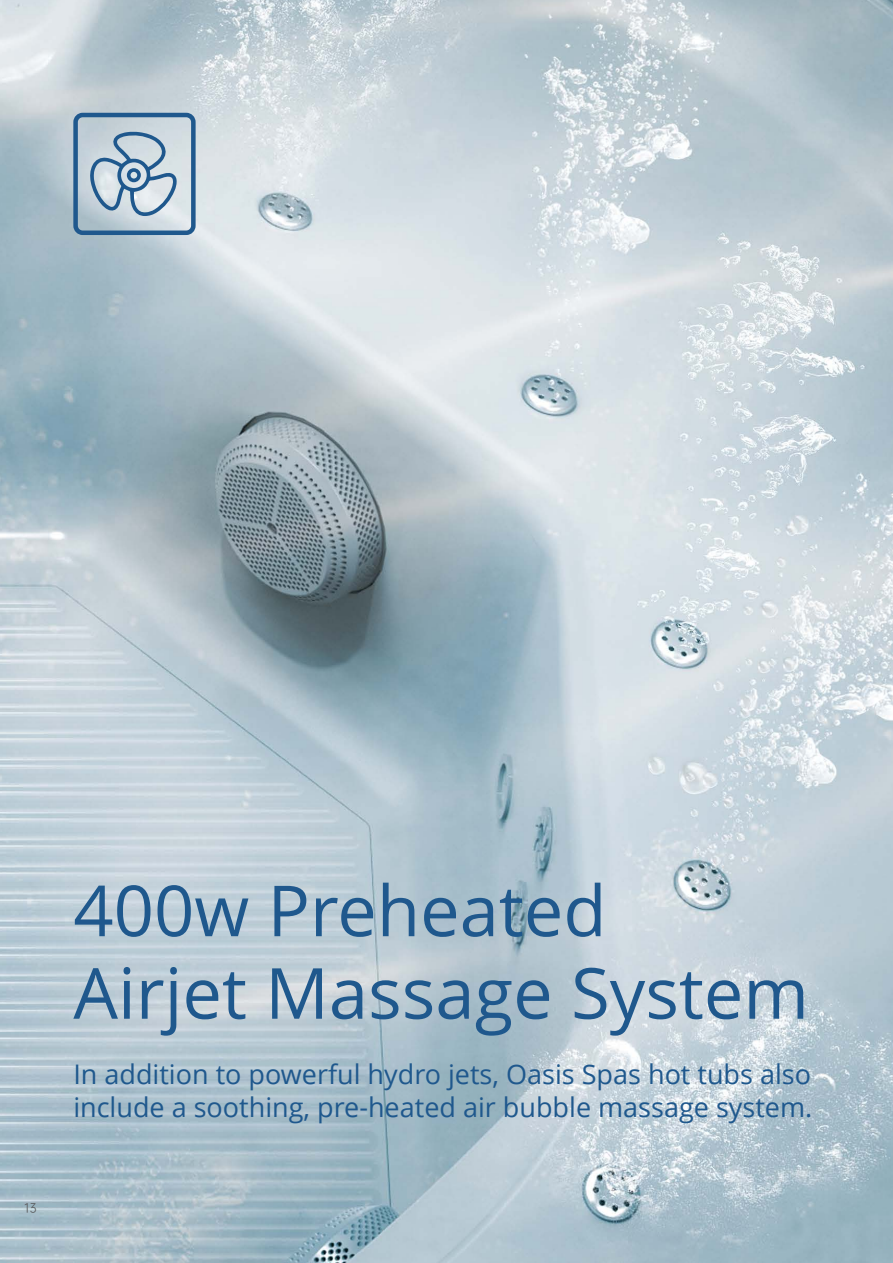
<style>
.page{position:relative;width:893px;height:1263px;background:#fff}
.page>*{position:absolute;margin:0;border:0;box-sizing:border-box;transform-origin:0 0}
.t1{font:70.5px "Open Sans";color:#1f588d}
.t2{font:27px/32.4px "Open Sans";color:#1f588d}
.t3{font:12px "OPPO Sans R";color:#57585a}
</style>
<div class="page">
<img style="left:0;top:0;width:893px;height:1263px">
<div style="left:73px;top:113px;width:123px;height:122px;border:4px solid #1f588d;border-radius:7px"></div>
<svg style="left:90px;top:132px;width:87px;height:84px;background:#acc0d0"></svg>
<p class="t3" style="left:24px;top:1198px;width:14px">13</p>
<p class="t1" style="left:73px;top:862px;width:535px">400w Preheated</p>
<p class="t1" style="left:73px;top:945px;width:737px">Airjet Massage System</p>
<p class="t2" style="left:73px;top:1057px;width:740px">In addition to powerful hydro jets, Oasis Spas hot tubs also include a soothing, pre-heated air bubble massage system.</p>
</div>
